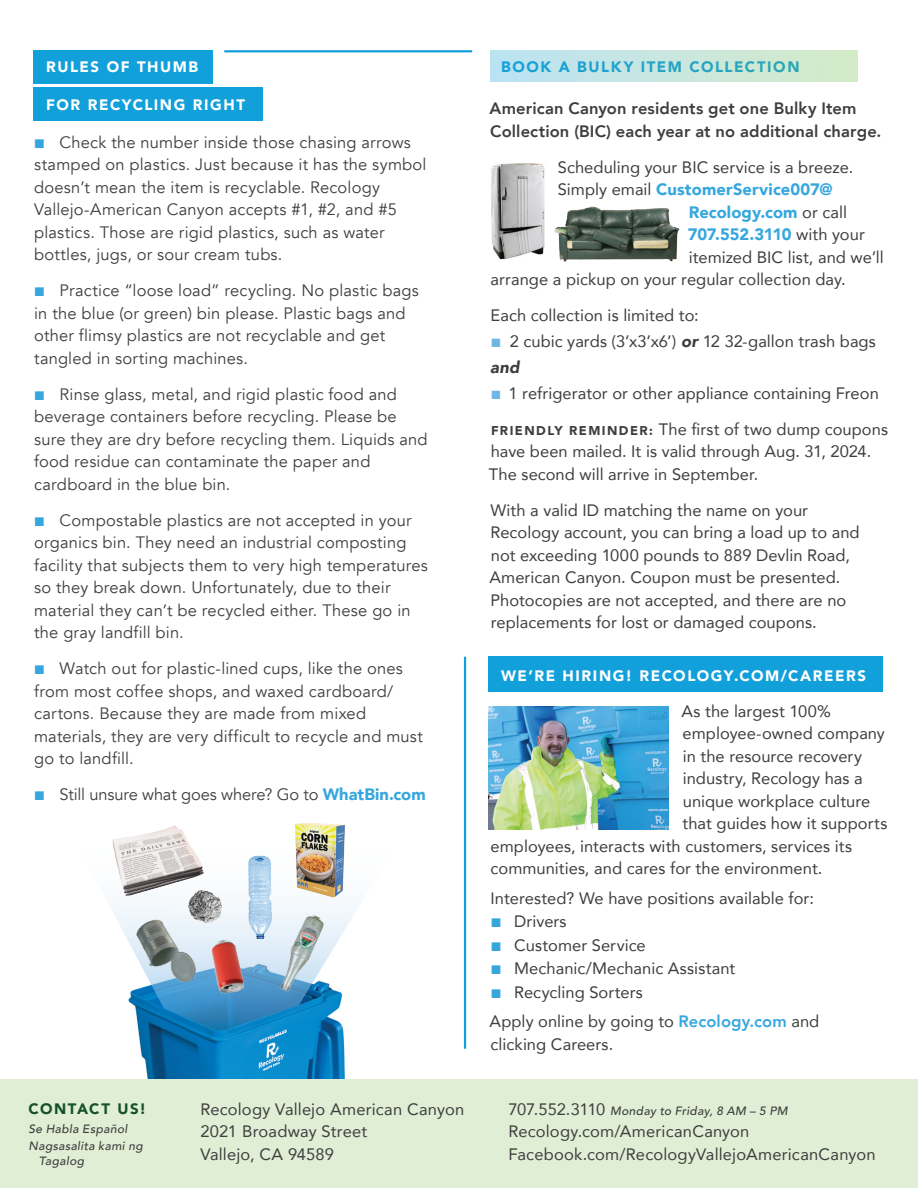
<style>
.page{position:relative;width:918px;height:1188px;background:#fff}
.page>*{position:absolute;margin:0;border:0;box-sizing:border-box;transform-origin:0 0}
.Newsletter_Title{font:16.5px/22.5px "Avenir";letter-spacing:.01em;color:#3e3e3f}
.EC_body{font:16.5px/22.5px "Avenir";letter-spacing:.005em;color:#3e3e3f}
.Body_Copy{font:16.5px "Avenir";letter-spacing:.01em;color:#3e3e3f}
.EC_body-2{font:800 16.5px/22.5px "Avenir";letter-spacing:.01em;color:#3e3e3f}
.EC_body-3{font:900 16.5px "Avenir";letter-spacing:.005em;color:#36a7de}
.Newsletter_Title-2{font:16.5px "Avenir";letter-spacing:-.01em;color:#3e3e3f}
.EC_body-4{font:900 16.5px "Avenir";letter-spacing:-.015em;color:#36a7de}
.EC_body-5{font:italic 900 16.5px "Avenir";color:#3e3e3f}
.Titles_All_Caps{font:900 15px "Avenir LT Std";letter-spacing:.105em;color:#fff}
.EC_Title_Green{font:900 15px "Avenir LT Std";letter-spacing:.105em;color:#fff}
.Titles_All_Caps-2{font:900 15px "Avenir LT Std";letter-spacing:.105em;color:#12a0db}
.Titles_All_Caps-3{font:900 15px "Avenir LT Std";letter-spacing:.095em;color:#16512a}
.Body_Copy-2{font:italic 500 12px/15px "Avenir";letter-spacing:.03em;color:#3e3e3f}
.Body_Copy-3{font:italic 500 12px "Avenir LT Std";letter-spacing:.02em;color:#3e3e3f}
.s1{font-weight:900;color:#36a7de}
.s2{font-weight:400;color:#3e3e3f}
.s3{color:#6eb6e4}
.s4{font-weight:900;font-style:italic}
.s5{font-weight:900;font-size:12.75px}
.s6{font-weight:800;color:#36a7de}
.s7{font-family:"Avenir";font-weight:400;font-style:normal;font-size:16.5px}
</style>
<div class="page">
<img style="left:138px;top:1032px;width:207px;height:47px">
<svg style="left:109px;top:903px;width:251px;height:129px"></svg>
<img style="left:112px;top:825px;width:92px;height:71px">
<img style="left:206px;top:938px;width:39px;height:58px">
<img style="left:129px;top:910px;width:72px;height:85px">
<img style="left:243px;top:855px;width:32px;height:84px">
<img style="left:273px;top:912px;width:53px;height:82px">
<img style="left:178px;top:889px;width:53px;height:36px">
<img style="left:295px;top:823px;width:50px;height:75px">
<hr style="left:464px;top:658px;width:2px;height:390px;background:#12a0db">
<div style="left:489px;top:656px;width:394px;height:36px;background:#12a0db"></div>
<div style="left:33px;top:50px;width:180px;height:34px;background:#12a0db"></div>
<div style="left:33px;top:87px;width:230px;height:34px;background:#12a0db"></div>
<img style="left:488px;top:706px;width:181px;height:123px">
<div style="left:0;top:1079px;width:918px;height:109px;background:#dfeed4"></div>
<hr style="left:225px;top:50px;width:246px;height:2px;background:#12a0db">
<div style="left:490px;top:50px;width:368px;height:32px;background:linear-gradient(to right,#bbe2f4,#d6ebc8)"></div>
<img style="left:491px;top:163px;width:54px;height:97px">
<img style="left:554px;top:206px;width:126px;height:56px">
<p class="EC_Title_Green" style="left:46px;top:58px;width:154px">RULES OF THUMB</p>
<p class="EC_Title_Green" style="left:46px;top:96px;width:200px">FOR RECYCLING RIGHT</p>
<p class="Newsletter_Title" style="left:34px;top:131px;width:394px;text-indent:25px">Check the number inside those chasing arrows stamped on plastics. Just because it has the symbol doesn’t mean the item is recyclable. Recology Vallejo-American Canyon accepts #1, #2, and #5 plastics. Those are rigid plastics, such as water bottles, jugs, or sour cream tubs.</p>
<p class="Newsletter_Title" style="left:34px;top:280px;width:386px;text-indent:25px">Practice “loose load” recycling. No plastic bags in the blue (or green) bin please. Plastic bags and other flimsy plastics are not recyclable and get tangled in sorting machines.</p>
<p class="Newsletter_Title" style="left:34px;top:383px;width:395px;text-indent:25px">Rinse glass, metal, and rigid plastic food and beverage containers before recycling. Please be sure they are dry before recycling them. Liquids and food residue can contaminate the paper and cardboard in the blue bin.</p>
<p class="Newsletter_Title" style="left:34px;top:509px;width:395px;text-indent:25px">Compostable plastics are not accepted in your organics bin. They need an industrial composting facility that subjects them to very high temperatures so they break down. Unfortunately, due to their material they can’t be recycled either. These go in the gray landfill bin.</p>
<p class="Newsletter_Title" style="left:34px;top:658px;width:390px;text-indent:25px">Watch out for plastic-lined cups, like the ones from most coffee shops, and waxed cardboard/ cartons. Because they are made from mixed materials, they are very difficult to recycle and must go to landfill.</p>
<p class="Newsletter_Title-2" style="left:60px;top:785px;width:368px">Still unsure what goes where? Go to <span class="s1">WhatBin.com</span></p>
<p class="Titles_All_Caps-2" style="left:501px;top:58px;width:300px">BOOK A BULKY ITEM COLLECTION</p>
<p class="EC_body-2" style="left:490px;top:97px;width:393px">American Canyon residents get one Bulky Item<br>Collection (BIC) each year at no additional charge.</p>
<p class="EC_body" style="left:558px;top:155px;width:297px">Scheduling your BIC service is a breeze.</p>
<p class="EC_body-3" style="left:558px;top:176px;width:276px"><span class="s2">Simply email</span> CustomerService007@</p>
<p class="EC_body-3" style="left:689px;top:198px;width:160px">Recology.com <span class="s2">or call</span></p>
<p class="EC_body-4" style="left:688px;top:221px;width:178px">707.552.3110 <span class="s2">with your</span></p>
<p class="EC_body" style="left:689px;top:245px;width:197px">itemized BIC list, and we’ll</p>
<p class="EC_body" style="left:491px;top:268px;width:357px">arrange a pickup on your regular collection day.</p>
<p class="EC_body" style="left:491px;top:304px;width:210px">Each collection is limited to:</p>
<p class="EC_body" style="left:492px;top:330px;width:386px"><span class="s3">■</span> 2 cubic yards (3’x3’x6’) <span class="s4">or</span> 12 32-gallon trash bags</p>
<p class="EC_body-5" style="left:490px;top:353px;width:31px">and</p>
<p class="EC_body" style="left:492px;top:381px;width:389px"><span class="s3">■</span> 1 refrigerator or other appliance containing Freon</p>
<p class="EC_body" style="left:489px;top:417px;width:401px"><span class="s5">FRIENDLY REMINDER:</span> The first of two dump coupons have been mailed. It is valid through Aug. 31, 2024.<br>The second will arrive in September.</p>
<p class="EC_body" style="left:490px;top:498px;width:372px">With a valid ID matching the name on your Recology account, you can bring a load up to and not exceeding 1000 pounds to 889 Devlin Road, American Canyon. Coupon must be presented.<br>Photocopies are not accepted, and there are no replacements for lost or damaged coupons.</p>
<p class="Titles_All_Caps" style="left:501px;top:667px;width:367px">WE’RE HIRING! RECOLOGY.COM/CAREERS</p>
<p class="EC_body" style="left:681px;top:699px;width:151px">As the largest 100%</p>
<p class="EC_body" style="left:683px;top:722px;width:204px">employee-owned company</p>
<p class="EC_body" style="left:683px;top:744px;width:181px">in the resource recovery</p>
<p class="EC_body" style="left:683px;top:767px;width:182px">industry, Recology has a</p>
<p class="EC_body" style="left:683px;top:789px;width:189px">unique workplace culture</p>
<p class="EC_body" style="left:683px;top:812px;width:206px">that guides how it supports</p>
<p class="EC_body" style="left:491px;top:834px;width:363px">employees, interacts with customers, services its</p>
<p class="EC_body" style="left:491px;top:857px;width:333px">communities, and cares for the environment.</p>
<p class="EC_body" style="left:491px;top:886px;width:325px">Interested? We have positions available for:</p>
<p class="EC_body" style="left:514px;top:910px;width:54px">Drivers</p>
<p class="EC_body" style="left:514px;top:933px;width:133px">Customer Service</p>
<p class="EC_body" style="left:514px;top:957px;width:223px">Mechanic/Mechanic Assistant</p>
<p class="EC_body" style="left:514px;top:980px;width:130px">Recycling Sorters</p>
<p class="EC_body" style="left:490px;top:1010px;width:331px">Apply online by going to <span class="s6">Recology.com</span> and clicking Careers.</p>
<p class="Titles_All_Caps-3" style="left:29px;top:1100px;width:119px">CONTACT US!</p>
<p class="Body_Copy-2" style="left:29px;top:1121px;width:100px">Se Habla Español</p>
<p class="Body_Copy-2" style="left:39px;top:1138px;width:105px;text-indent:-10px">Nagsasalita kami ng<br>Tagalog</p>
<p class="Body_Copy" style="left:200px;top:1096px;width:265px">Recology Vallejo American Canyon</p>
<p class="Body_Copy" style="left:200px;top:1118px;width:168px">2021 Broadway Street</p>
<p class="Body_Copy" style="left:200px;top:1141px;width:135px">Vallejo, CA 94589</p>
<p class="Body_Copy-3" style="left:508px;top:1104px;width:281px"><span class="s7">707.552.3110</span> Monday to Friday, 8 AM – 5 PM</p>
<p class="Body_Copy" style="left:508px;top:1118px;width:243px">Recology.com/AmericanCanyon</p>
<p class="Body_Copy" style="left:508px;top:1141px;width:369px">Facebook.com/RecologyVallejoAmericanCanyon</p>
</div>
